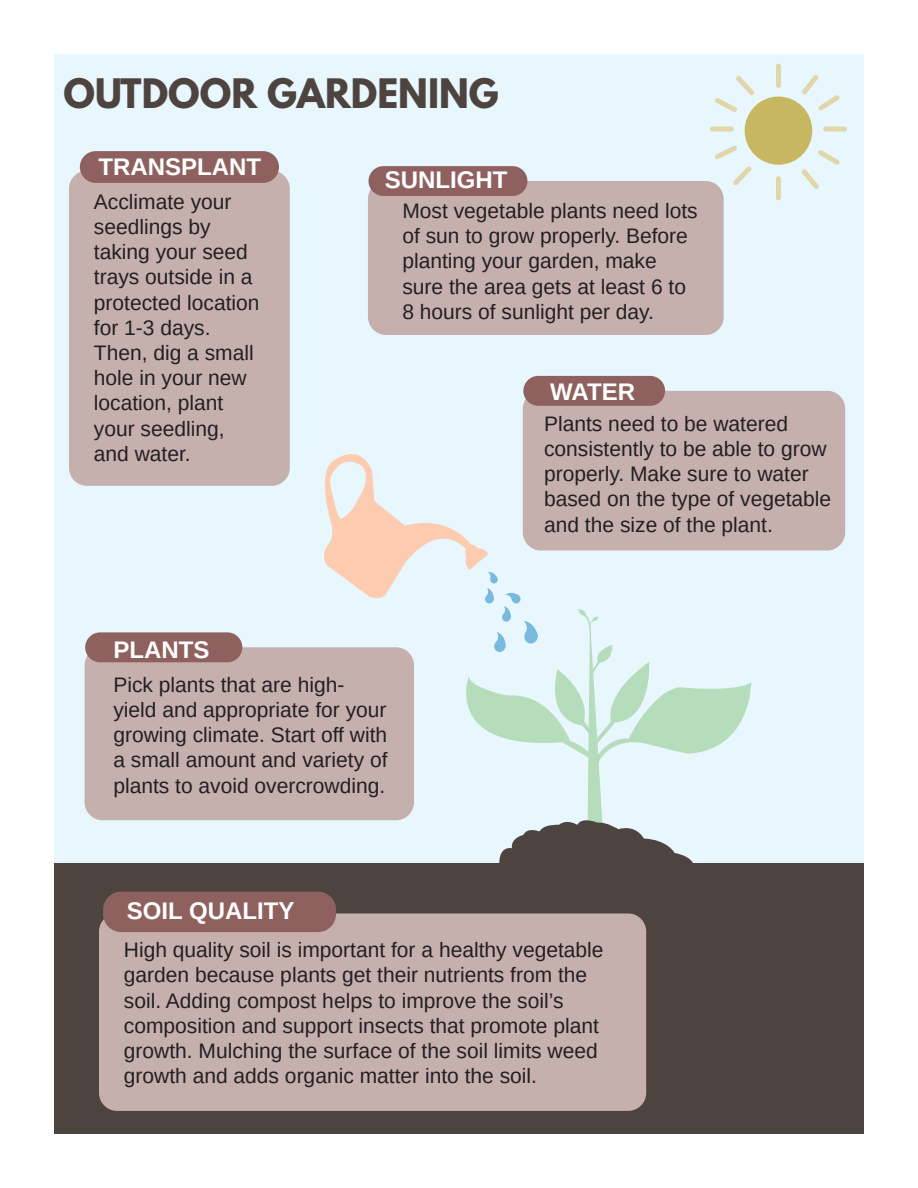
<style>
.page{position:relative;width:918px;height:1188px;background:#fff}
.page>*{position:absolute;margin:0;border:0;box-sizing:border-box;transform-origin:0 0}
.t1{font:700 36px "League Spartan";color:#4d443f}
.t2{font:700 24px "Arimo";color:#fff}
.t3{font:21px/25.2px "Arimo";color:#231f20}
</style>
<div class="page">
<div style="left:54px;top:54px;width:810px;height:809px;background:#e8f6fd"></div>
<div style="left:54px;top:863px;width:810px;height:271px;background:#4d443f"></div>
<div style="left:99px;top:913px;width:547px;height:198px;background:#c6b0ae;border-radius:18px"></div>
<div style="left:103px;top:892px;width:233px;height:40px;background:#8e615e;border-radius:18px"></div>
<div style="left:745px;top:97px;width:67px;height:68px;background:#c8b761;border-radius:50%"></div>
<div style="left:823px;top:127px;width:24px;height:5px;background:#e1d6a9;border-radius:2px"></div>
<div style="left:776px;top:64px;width:5px;height:24px;background:#e1d6a9;border-radius:2px"></div>
<div style="left:710px;top:127px;width:24px;height:5px;background:#e1d6a9;border-radius:2px"></div>
<div style="left:776px;top:176px;width:5px;height:24px;background:#e1d6a9;border-radius:2px"></div>
<svg style="left:801px;top:150px;width:39px;height:39px"></svg>
<svg style="left:715px;top:145px;width:22px;height:15px"></svg>
<svg style="left:733px;top:166px;width:19px;height:19px"></svg>
<svg style="left:715px;top:75px;width:40px;height:38px"></svg>
<svg style="left:802px;top:75px;width:38px;height:36px"></svg>
<div style="left:85px;top:647px;width:329px;height:173px;background:#c6b0ae;border-radius:18px"></div>
<div style="left:85px;top:632px;width:157px;height:30px;background:#8e615e;border-radius:15px"></div>
<div style="left:523px;top:391px;width:322px;height:159px;background:#c6b0ae;border-radius:18px"></div>
<div style="left:523px;top:376px;width:142px;height:30px;background:#8e615e;border-radius:15px"></div>
<div style="left:368px;top:181px;width:356px;height:154px;background:#c6b0ae;border-radius:18px"></div>
<div style="left:369px;top:166px;width:158px;height:30px;background:#8e615e;border-radius:15px"></div>
<svg style="left:317px;top:439px;width:434px;height:424px"></svg>
<div style="left:69px;top:171px;width:221px;height:315px;background:#c6b0ae;border-radius:18px"></div>
<div style="left:80px;top:151px;width:199px;height:32px;background:#8e615e;border-radius:16px"></div>
<p class="t1" style="left:64px;top:65px;width:437px">OUTDOOR GARDENING</p>
<p class="t2" style="left:98px;top:150px;width:164px">TRANSPLANT</p>
<p class="t3" style="left:94px;top:189px;width:167px">Acclimate your seedlings by taking your seed trays outside in a protected location for 1-3 days.<br>Then, dig a small hole in your new location, plant your seedling, and water.</p>
<p class="t2" style="left:385px;top:163px;width:124px">SUNLIGHT</p>
<p class="t3" style="left:402px;top:198px;width:297px">Most vegetable plants need lots of sun to grow properly. Before planting your garden, make sure the area gets at least 6 to<br>8 hours of sunlight per day.</p>
<p class="t2" style="left:550px;top:375px;width:86px">WATER</p>
<p class="t3" style="left:544px;top:411px;width:289px">Plants need to be watered consistently to be able to grow properly. Make sure to water based on the type of vegetable and the size of the plant.</p>
<p class="t2" style="left:113px;top:633px;width:97px">PLANTS</p>
<p class="t3" style="left:113px;top:672px;width:276px">Pick plants that are high&shy;yield and appropriate for your growing climate. Start off with a small amount and variety of plants to avoid overcrowding.</p>
<p class="t2" style="left:127px;top:894px;width:169px">SOIL QUALITY</p>
<p class="t3" style="left:124px;top:938px;width:481px">High quality soil is important for a healthy vegetable garden because plants get their nutrients from the soil. Adding compost helps to improve the soil’s composition and support insects that promote plant growth. Mulching the surface of the soil limits weed growth and adds organic matter into the soil.</p>
</div>
